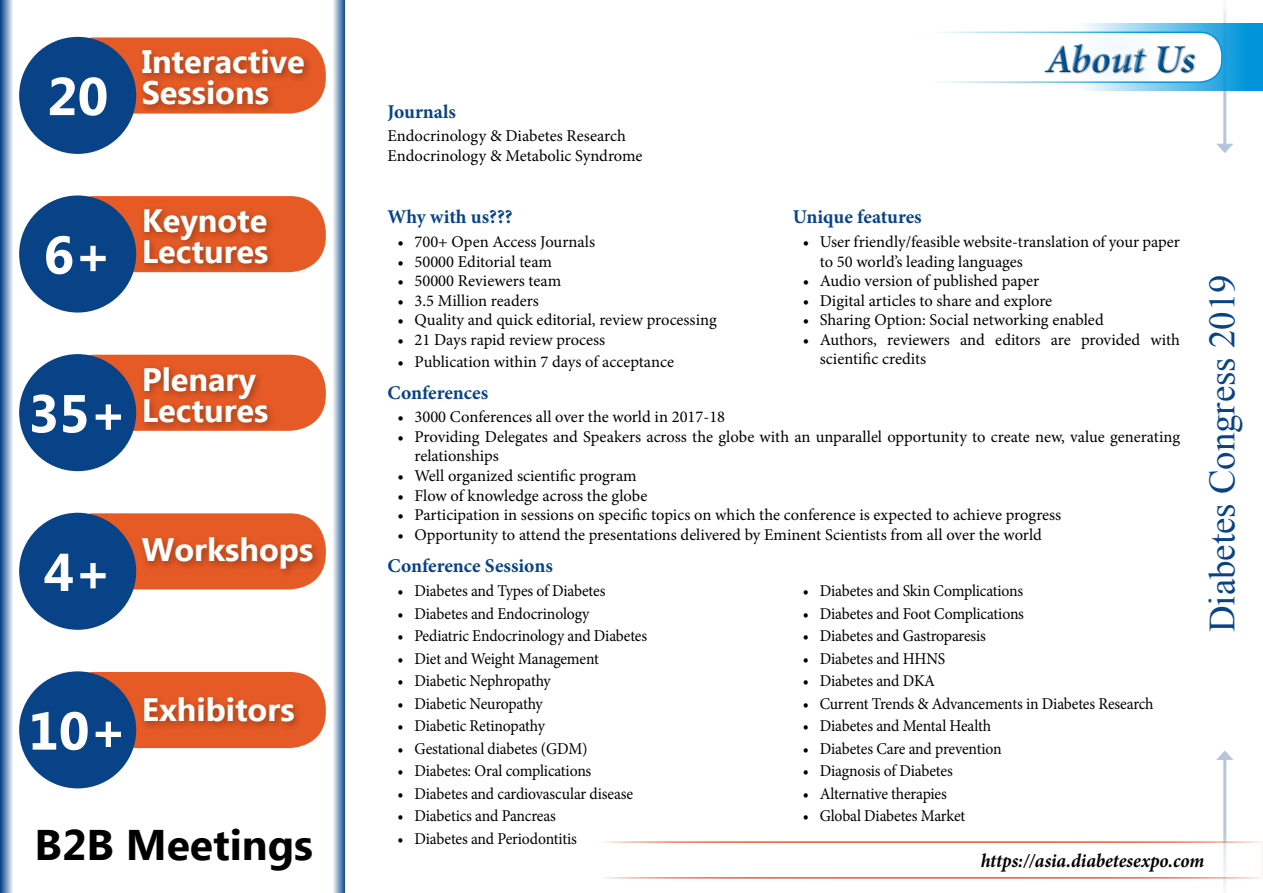
<style>
.page{position:relative;width:1263px;height:893px;background:#fff}
.page>*{position:absolute;margin:0;border:0;box-sizing:border-box;transform-origin:0 0}
.t1{font:700 53.25px "Ebrima";color:#fff}
.t2{font:700 42.75px "Ebrima";color:#000}
.t3{font:italic 700 40.05px "Minion Pro";letter-spacing:-.01em;color:#00508f}
.t4{font:36.75px "Times New Roman";color:#084388}
.t5{font:700 32.4px/30.9px "Ebrima";color:#fff}
.t6{font:700 19.5px "Minion Pro";color:#084388}
.t7{font:italic 700 19.5px "Minion Pro";color:#000;scale:.95 1}
.t8{font:16.5px/19.5px "Minion Pro";letter-spacing:-.005em;color:#000}
.t9{font:16.5px "Minion Pro";letter-spacing:-.005em;color:#000;scale:.95 1}
</style>
<div class="page">
<svg style="left:0;top:0;width:13px;height:893px;background:#7a99be"></svg>
<svg style="left:333px;top:0;width:12px;height:893px;background:#8da8c8"></svg>
<hr style="left:1223px;top:757px;width:3px;height:136px;background:#084388">
<svg style="left:1216px;top:750px;width:17px;height:10px"></svg>
<hr style="left:1223px;top:0;width:3px;height:146px;background:#084388">
<svg style="left:1216px;top:144px;width:17px;height:9px"></svg>
<div style="left:58px;top:37px;width:268px;height:77px;background:#e65a25;border-radius:36px"></div>
<div style="left:19px;top:37px;width:117px;height:117px;background:#084388;border-radius:50%"></div>
<div style="left:138px;top:45px;width:176px;height:69px;background:#000;opacity:.3"></div>
<div style="left:58px;top:196px;width:268px;height:76px;background:#e65a25;border-radius:36px"></div>
<div style="left:19px;top:195px;width:117px;height:118px;background:#084388;border-radius:50%"></div>
<div style="left:140px;top:205px;width:137px;height:68px;background:#000;opacity:.3"></div>
<div style="left:58px;top:355px;width:268px;height:76px;background:#e65a25;border-radius:36px"></div>
<div style="left:19px;top:354px;width:117px;height:117px;background:#084388;border-radius:50%"></div>
<div style="left:140px;top:362px;width:137px;height:70px;background:#000;opacity:.3"></div>
<div style="left:58px;top:513px;width:268px;height:76px;background:#e65a25;border-radius:36px"></div>
<div style="left:19px;top:513px;width:117px;height:117px;background:#084388;border-radius:50%"></div>
<div style="left:138px;top:533px;width:184px;height:46px;background:#000;opacity:.3"></div>
<div style="left:58px;top:672px;width:268px;height:76px;background:#e65a25;border-radius:36px"></div>
<div style="left:19px;top:671px;width:117px;height:117px;background:#084388;border-radius:50%"></div>
<div style="left:140px;top:693px;width:164px;height:38px;background:#000;opacity:.3"></div>
<svg style="left:1057px;top:23px;width:206px;height:68px;background:#52b6e5"></svg>
<div style="left:894px;top:32px;width:328px;height:50px;background:#fff;border-radius:22px"></div>
<div style="left:893px;top:32px;width:329px;height:51px;border:2px solid #0095da;border-radius:22px"></div>
<div style="left:1043px;top:43px;width:153px;height:31px;background:#000;opacity:.35"></div>
<div style="left:597px;top:841px;width:666px;height:38px;background:#fff;border:2px solid #e65a25"></div>
<h1 class="t1" style="left:47px;top:57px;width:63px">20</h1>
<h3 class="t5" style="left:142px;top:48px;width:165px">Interactive<br>Sessions</h3>
<h1 class="t1" style="left:44px;top:215px;width:70px">6+</h1>
<h3 class="t5" style="left:142px;top:207px;width:128px">Keynote<br>Lectures</h3>
<h1 class="t1" style="left:28px;top:374px;width:100px">35+</h1>
<h3 class="t5" style="left:142px;top:365px;width:128px">Plenary<br>Lectures</h3>
<h1 class="t1" style="left:44px;top:532px;width:70px">4+</h1>
<h3 class="t5" style="left:142px;top:536px;width:173px">Workshops</h3>
<h1 class="t1" style="left:28px;top:691px;width:100px">10+</h1>
<h3 class="t5" style="left:142px;top:696px;width:154px">Exhibitors</h3>
<h2 class="t2" style="left:35px;top:813px;width:280px">B2B Meetings</h2>
<p class="t6" style="left:387px;top:98px;width:70px">Journals</p>
<p class="t8" style="left:387px;top:126px;width:257px">Endocrinology &amp; Diabetes Research<br>Endocrinology &amp; Metabolic Syndrome</p>
<h3 class="t3" style="left:1045px;top:30px;width:151px">About Us</h3>
<p class="t6" style="left:387px;top:203px;width:127px">Why with us???</p>
<p class="t8" style="left:397px;top:232px;width:199px">• 700+ Open Access Journals</p>
<p class="t8" style="left:397px;top:252px;width:156px">• 50000 Editorial team</p>
<p class="t8" style="left:397px;top:271px;width:165px">• 50000 Reviewers team</p>
<p class="t8" style="left:397px;top:291px;width:143px">• 3.5 Million readers</p>
<p class="t8" style="left:397px;top:310px;width:321px">• Quality and quick editorial, review processing</p>
<p class="t8" style="left:397px;top:330px;width:209px">• 21 Days rapid review process</p>
<p class="t8" style="left:397px;top:352px;width:278px">• Publication within 7 days of acceptance</p>
<p class="t6" style="left:793px;top:203px;width:130px">Unique features</p>
<p class="t8" style="left:820px;top:232px;width:362px;text-indent:-17px">• User friendly/feasible website-translation of your paper to 50 world’s leading languages</p>
<p class="t8" style="left:803px;top:271px;width:238px">• Audio version of published paper</p>
<p class="t8" style="left:803px;top:291px;width:251px">• Digital articles to share and explore</p>
<p class="t8" style="left:803px;top:310px;width:302px">• Sharing Option: Social networking enabled</p>
<p class="t8" style="left:820px;top:330px;width:362px;text-indent:-17px">• Authors, reviewers and editors are provided with scientific credits</p>
<p class="t6" style="left:387px;top:379px;width:102px">Conferences</p>
<p class="t8" style="left:397px;top:408px;width:329px">• 3000 Conferences all over the world in 2017-18</p>
<p class="t8" style="left:414px;top:427px;width:767px;text-indent:-17px">• Providing Delegates and Speakers across the globe with an unparallel opportunity to create new, value generating relationships</p>
<p class="t8" style="left:397px;top:466px;width:241px">• Well organized scientific program</p>
<p class="t8" style="left:397px;top:486px;width:251px">• Flow of knowledge across the globe</p>
<p class="t8" style="left:397px;top:505px;width:665px">• Participation in sessions on specific topics on which the conference is expected to achieve progress</p>
<p class="t8" style="left:397px;top:525px;width:646px">• Opportunity to attend the presentations delivered by Eminent Scientists from all over the world</p>
<p class="t6" style="left:387px;top:552px;width:167px">Conference Sessions</p>
<p class="t9" style="left:397px;top:580px;width:220px">• Diabetes and Types of Diabetes</p>
<p class="t9" style="left:397px;top:602px;width:204px">• Diabetes and Endocrinology</p>
<p class="t9" style="left:397px;top:625px;width:264px">• Pediatric Endocrinology and Diabetes</p>
<p class="t9" style="left:397px;top:647px;width:214px">• Diet and Weight Management</p>
<p class="t9" style="left:397px;top:670px;width:163px">• Diabetic Nephropathy</p>
<p class="t9" style="left:397px;top:692px;width:155px">• Diabetic Neuropathy</p>
<p class="t9" style="left:397px;top:715px;width:157px">• Diabetic Retinopathy</p>
<p class="t9" style="left:397px;top:737px;width:202px">• Gestational diabetes (GDM)</p>
<p class="t9" style="left:397px;top:760px;width:206px">• Diabetes: Oral complications</p>
<p class="t9" style="left:397px;top:782px;width:250px">• Diabetes and cardiovascular disease</p>
<p class="t9" style="left:397px;top:805px;width:168px">• Diabetics and Pancreas</p>
<p class="t9" style="left:397px;top:827px;width:190px">• Diabetes and Periodontitis</p>
<p class="t9" style="left:803px;top:580px;width:234px">• Diabetes and Skin Complications</p>
<p class="t9" style="left:803px;top:602px;width:234px">• Diabetes and Foot Complications</p>
<p class="t9" style="left:803px;top:625px;width:194px">• Diabetes and Gastroparesis</p>
<p class="t9" style="left:803px;top:647px;width:152px">• Diabetes and HHNS</p>
<p class="t9" style="left:803px;top:670px;width:141px">• Diabetes and DKA</p>
<p class="t9" style="left:803px;top:692px;width:371px">• Current Trends &amp; Advancements in Diabetes Research</p>
<p class="t9" style="left:803px;top:715px;width:200px">• Diabetes and Mental Health</p>
<p class="t9" style="left:803px;top:737px;width:211px">• Diabetes Care and prevention</p>
<p class="t9" style="left:803px;top:760px;width:159px">• Diagnosis of Diabetes</p>
<p class="t9" style="left:803px;top:782px;width:153px">• Alternative therapies</p>
<p class="t9" style="left:803px;top:805px;width:173px">• Global Diabetes Market</p>
<h3 class="t4" style="left:1197px;top:632px;width:359px;rotate:-90deg">Diabetes Congress 2019</h3>
<p class="t7" style="left:981px;top:847px;width:237px">https://asia.diabetesexpo.com</p>
</div>
